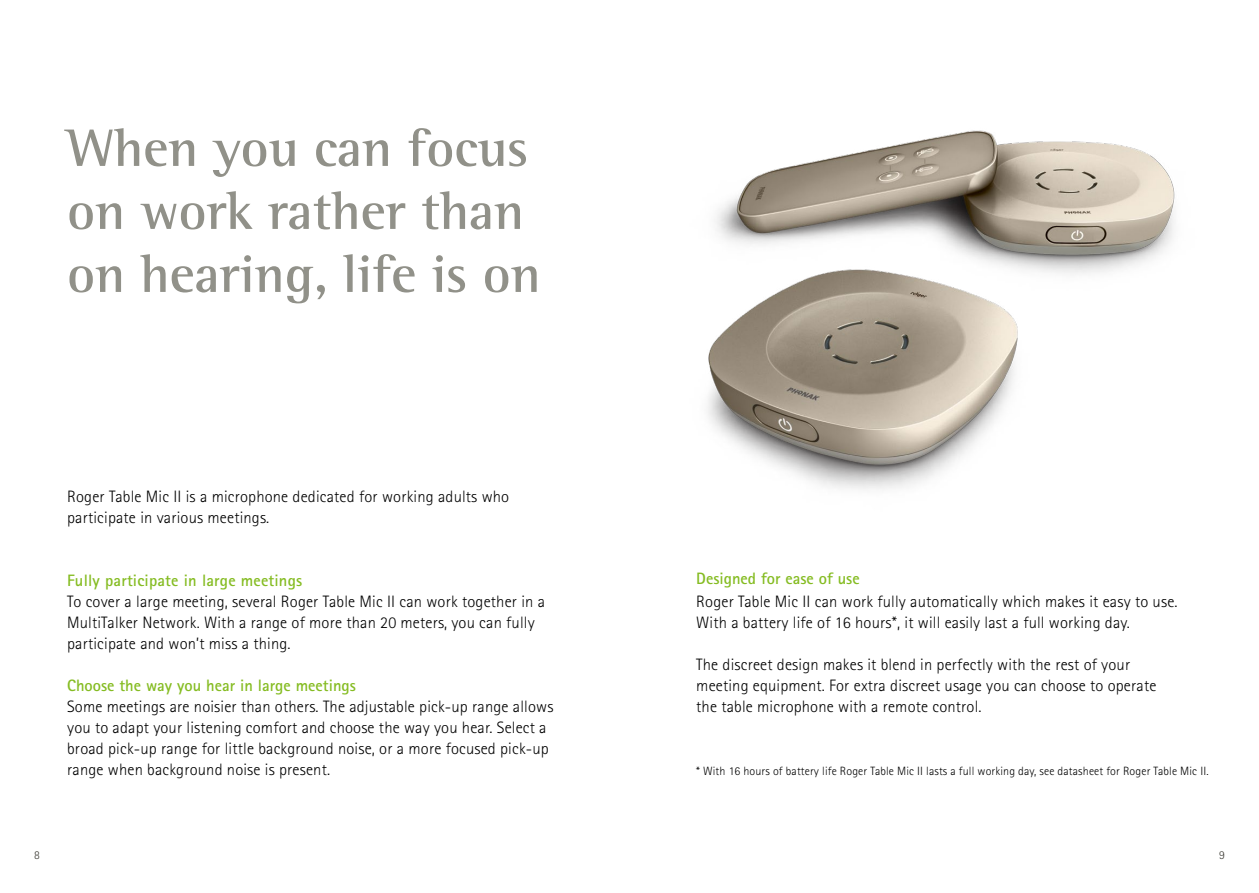
<style>
.page{position:relative;width:1259px;height:893px;background:#fff}
.page>*{position:absolute;margin:0;border:0;box-sizing:border-box;transform-origin:0 0}
.PHO_Headline_18pt_Gr{font:700 54px/63px "Rotis Semi Serif Pro";color:#919189}
.PHO_Bodycopy_11pt_Bl{font:300 16.5px/21px "Rotis Sans Serif Pro";letter-spacing:.01em;color:#000}
.List_Paragraph{font:700 16.5px "Rotis Sans Serif Pro";color:#85bc22}
.PHO_Bodycopy_11pt_Bl-2{font:300 12px "Rotis Sans Serif Pro";letter-spacing:.01em;color:#000}
.t1{font:300 12px "Rotis Sans Serif Pro";color:#3b3a33}
.s1{font-weight:700;color:#85bc22}
</style>
<div class="page">
<img style="left:707px;top:130px;width:468px;height:359px">
<p class="PHO_Headline_18pt_Gr" style="left:67px;top:116px;width:475px">When you can focus on work rather than on hearing, life is on</p>
<p class="PHO_Bodycopy_11pt_Bl" style="left:67px;top:486px;width:443px">Roger Table Mic II is a microphone dedicated for working adults who participate in various meetings.</p>
<p class="PHO_Bodycopy_11pt_Bl" style="left:67px;top:570px;width:479px"><span class="s1">Fully participate in large meetings<br></span>To cover a large meeting, several Roger Table Mic II can work together in a MultiTalker Network. With a range of more than 20 meters, you can fully participate and won’t miss a thing.</p>
<p class="List_Paragraph" style="left:67px;top:675px;width:290px">Choose the way you hear in large meetings</p>
<p class="PHO_Bodycopy_11pt_Bl" style="left:67px;top:696px;width:488px">Some meetings are noisier than others. The adjustable pick-up range allows you to adapt your listening comfort and choose the way you hear. Select a broad pick-up range for little background noise, or a more focused pick-up range when background noise is present.</p>
<p class="List_Paragraph" style="left:696px;top:568px;width:165px">Designed for ease of use</p>
<p class="PHO_Bodycopy_11pt_Bl" style="left:696px;top:591px;width:483px">Roger Table Mic II can work fully automatically which makes it easy to use.<br>With a battery life of 16 hours*, it will easily last a full working day.</p>
<p class="PHO_Bodycopy_11pt_Bl" style="left:696px;top:654px;width:461px">The discreet design makes it blend in perfectly with the rest of your meeting equipment. For extra discreet usage you can choose to operate the table microphone with a remote control.</p>
<p class="PHO_Bodycopy_11pt_Bl-2" style="left:696px;top:764px;width:514px">* With 16 hours of battery life Roger Table Mic II lasts a full working day, see datasheet for Roger Table Mic II.</p>
<p class="t1" style="left:34px;top:848px;width:7px">8</p>
<p class="t1" style="left:1219px;top:848px;width:7px">9</p>
</div>
